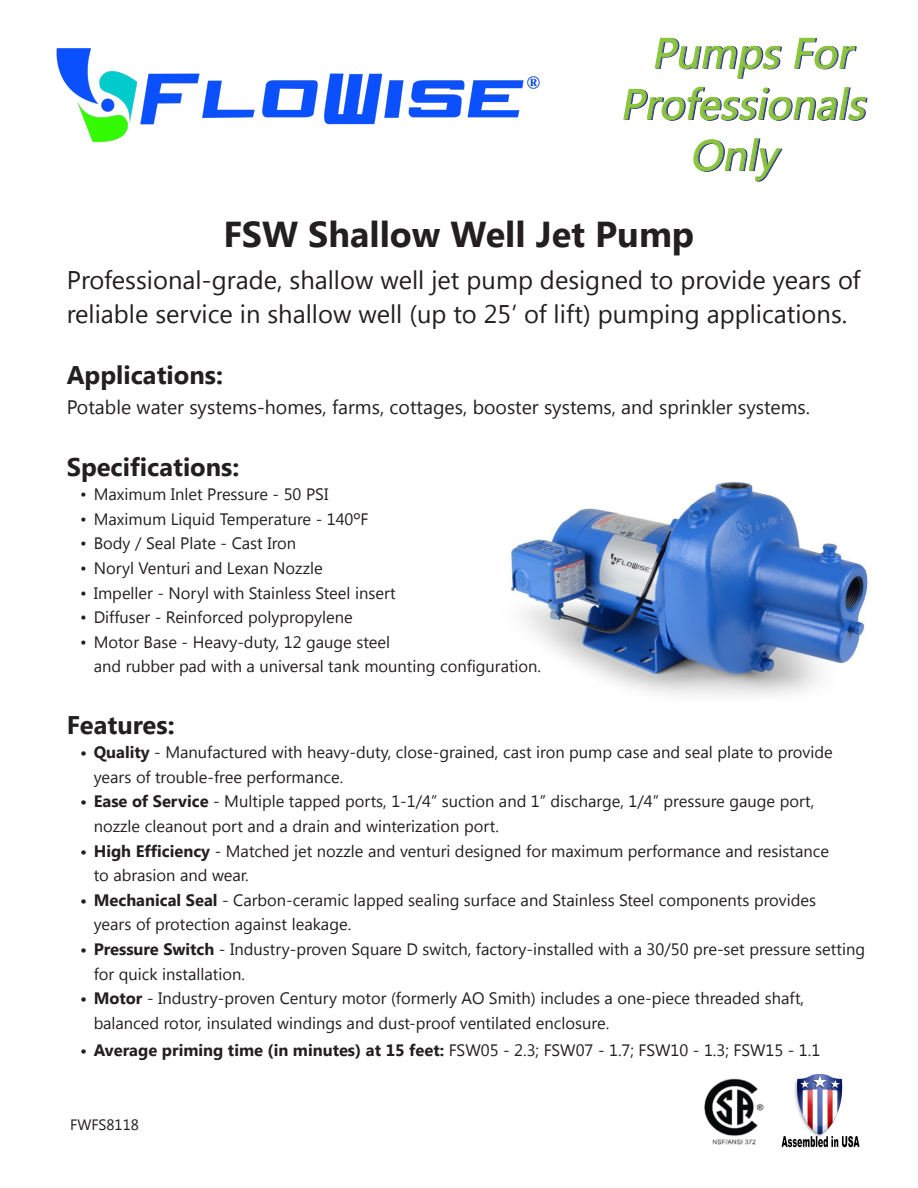
<style>
.page{position:relative;width:918px;height:1188px;background:#fff}
.page>*{position:absolute;margin:0;border:0;box-sizing:border-box;transform-origin:0 0}
.t1{font:italic 42.6px "Lao UI";color:#8bc63e}
.t2{font:700 36px "Lao UI";color:#231f20}
.t3{font:25.5px/33.6px "Lao UI";color:#231f20}
.t4{font:700 25.5px "Lao UI";color:#231f20}
.t5{font:19.5px "Lao UI";color:#231f20}
.t6{font:16.5px/24.6px "Lao UI";color:#231f20}
.t7{font:700 16.5px "Lao UI";color:#231f20}
.t8{font:15px "Lao UI";color:#231f20}
.s1{font-weight:700}
.s2{font-weight:400}
</style>
<div class="page">
<img style="left:510px;top:482px;width:358px;height:214px">
<img style="left:56px;top:48px;width:484px;height:95px">
<svg style="left:655px;top:38px;width:127px;height:41px"></svg>
<svg style="left:794px;top:38px;width:63px;height:31px"></svg>
<svg style="left:623px;top:87px;width:245px;height:33px"></svg>
<svg style="left:693px;top:138px;width:90px;height:43px"></svg>
<img style="left:781px;top:1073px;width:79px;height:75px">
<img style="left:704px;top:1078px;width:60px;height:67px">
<p class="t1" style="left:651px;top:24px;width:211px">Pumps For</p>
<p class="t1" style="left:620px;top:76px;width:256px">Professionals</p>
<p class="t1" style="left:690px;top:127px;width:89px">Only</p>
<p class="t2" style="left:224px;top:210px;width:472px">FSW Shallow Well Jet Pump</p>
<p class="t3" style="left:67px;top:262px;width:795px">Professional-grade, shallow well jet pump designed to provide years of reliable service in shallow well (up to 25’ of lift) pumping applications.</p>
<p class="t4" style="left:67px;top:358px;width:158px">Applications:</p>
<p class="t5" style="left:67px;top:394px;width:745px">Potable water systems-homes, farms, cottages, booster systems, and sprinkler systems.</p>
<p class="t4" style="left:67px;top:449px;width:174px">Specifications:</p>
<p class="t6" style="left:80px;top:481px;width:250px">• Maximum Inlet Pressure - 50 PSI</p>
<p class="t6" style="left:80px;top:506px;width:290px">• Maximum Liquid Temperature - 140ºF</p>
<p class="t6" style="left:80px;top:531px;width:218px">• Body / Seal Plate - Cast Iron</p>
<p class="t6" style="left:80px;top:555px;width:244px">• Noryl Venturi and Lexan Nozzle</p>
<p class="t6" style="left:80px;top:580px;width:317px">• Impeller - Noryl with Stainless Steel insert</p>
<p class="t6" style="left:80px;top:604px;width:274px">• Diffuser - Reinforced polypropylene</p>
<p class="t6" style="left:94px;top:629px;width:449px;text-indent:-14px">• Motor Base - Heavy-duty, 12 gauge steel<br>and rubber pad with a universal tank mounting configuration.</p>
<p class="t4" style="left:67px;top:707px;width:109px">Features:</p>
<p class="t6" style="left:94px;top:739px;width:741px;text-indent:-14px"><span class="s1">• Quality</span> - Manufactured with heavy-duty, close-grained, cast iron pump case and seal plate to provide years of trouble-free performance.</p>
<p class="t6" style="left:94px;top:789px;width:722px;text-indent:-14px"><span class="s1">• Ease of Service</span> - Multiple tapped ports, 1-1/4” suction and 1” discharge, 1/4” pressure gauge port, nozzle cleanout port and a drain and winterization port.</p>
<p class="t6" style="left:94px;top:838px;width:737px;text-indent:-14px"><span class="s1">• High Efficiency</span> - Matched jet nozzle and venturi designed for maximum performance and resistance to abrasion and wear.</p>
<p class="t6" style="left:94px;top:887px;width:724px;text-indent:-14px"><span class="s1">• Mechanical Seal</span> - Carbon-ceramic lapped sealing surface and Stainless Steel components provides years of protection against leakage.</p>
<p class="t6" style="left:94px;top:936px;width:773px;text-indent:-14px"><span class="s1">• Pressure Switch</span> - Industry-proven Square D switch, factory-installed with a 30/50 pre-set pressure setting for quick installation.</p>
<p class="t6" style="left:94px;top:985px;width:712px;text-indent:-14px"><span class="s1">• Motor</span> - Industry-proven Century motor (formerly AO Smith) includes a one-piece threaded shaft, balanced rotor, insulated windings and dust-proof ventilated enclosure.</p>
<p class="t7" style="left:80px;top:1039px;width:742px">• Average priming time (in minutes) at 15 feet: <span class="s2">FSW05 - 2.3; FSW07 - 1.7; FSW10 - 1.3; FSW15 - 1.1</span></p>
<p class="t8" style="left:70px;top:1115px;width:70px">FWFS8118</p>
</div>
